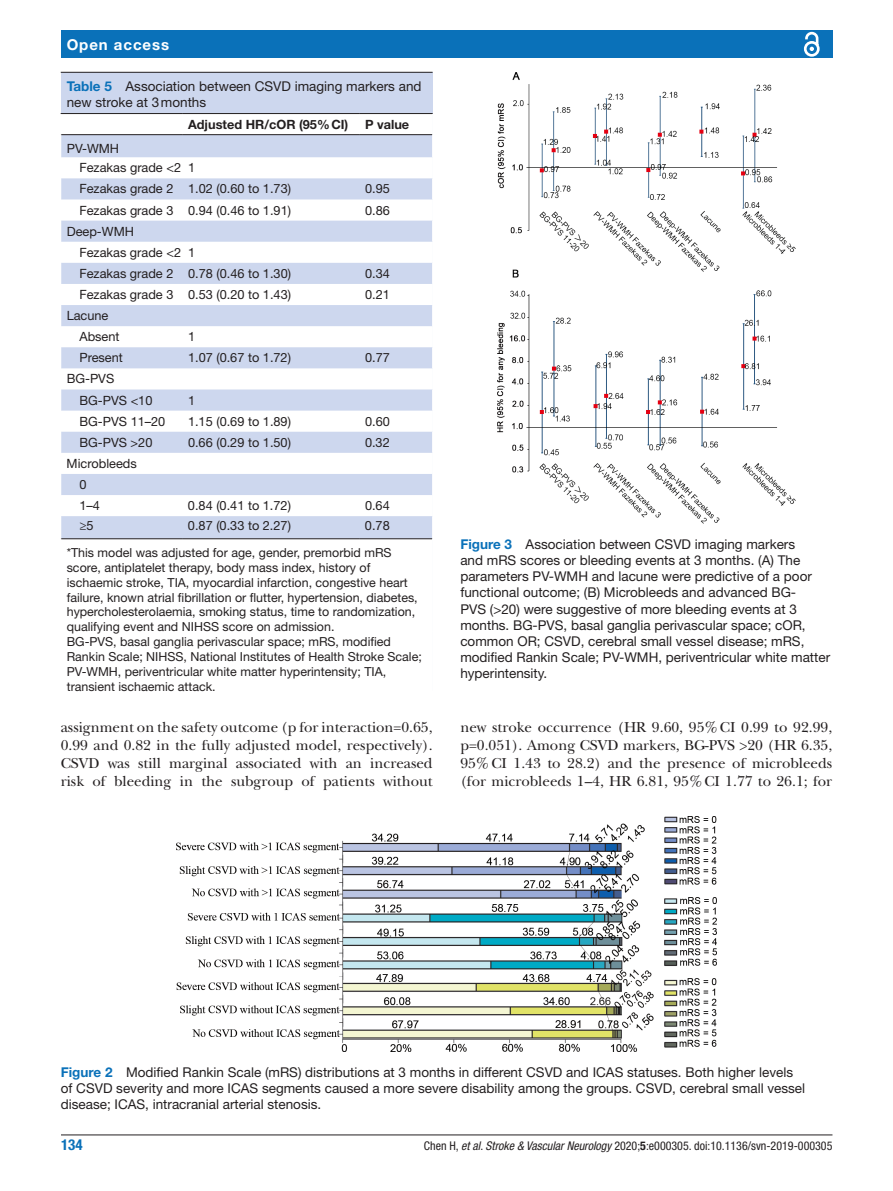
<style>
.page{position:relative;width:893px;height:1191px;background:#fff}
.page>*{position:absolute;margin:0;border:0;box-sizing:border-box;transform-origin:0 0}
.t1{font:15px/18px "New Baskerville";color:#231f20;text-align:justify}
.t2{font:700 15px "Helvetica Neue LT Std";letter-spacing:.065em;color:#fff}
.t3{font:700 condensed 15px "Helvetica Neue LT Std";color:#0a71b9}
.t4{font:13.5px/16.2px "Helvetica Neue LT Std";color:#231f20}
.t5{font:12.75px/21.1px "Helvetica Neue LT Std";color:#231f20}
.t6{font:700 12.75px "Helvetica Neue LT Std";color:#231f20}
.t7{font:12.45px/15px "Helvetica Neue LT Std";color:#231f20}
.t8{font:condensed 12px "Helvetica Neue LT Std";color:#231f20}
.s1{font-weight:700;color:#0a71b9}
.s2{font-style:italic}
.s3{font-weight:700}
</style>
<div class="page">
<hr style="left:61px;top:1134px;width:771px;height:1px;background:#231f20">
<div style="left:61px;top:31px;width:771px;height:27px;background:#0a71b9"></div>
<svg style="left:804px;top:31px;width:16px;height:26px"></svg>
<div style="left:61px;top:73px;width:372px;height:618px;background:#cdd7ee"></div>
<hr style="left:61px;top:72px;width:372px;height:1px;background:#231f20">
<svg style="left:61px;top:114px;width:371px;height:577px;fill:#fff"></svg>
<hr style="left:61px;top:113px;width:121px;height:1px;background:#231f20">
<hr style="left:61px;top:134px;width:121px;height:1px;background:#231f20">
<hr style="left:182px;top:113px;width:177px;height:1px;background:#231f20">
<hr style="left:182px;top:134px;width:177px;height:1px;background:#231f20">
<hr style="left:359px;top:113px;width:74px;height:1px;background:#231f20">
<hr style="left:359px;top:134px;width:73px;height:1px;background:#231f20">
<hr style="left:182px;top:538px;width:177px;height:1px;background:#231f20">
<hr style="left:61px;top:538px;width:121px;height:1px;background:#231f20">
<hr style="left:359px;top:538px;width:73px;height:1px;background:#231f20">
<svg style="left:432px;top:114px;width:1px;height:425px"></svg>
<hr style="left:432px;top:539px;width:1px;height:152px;background:#fff">
<hr style="left:67px;top:630px;width:366px;height:2px;background:#fff">
<hr style="left:67px;top:690px;width:366px;height:2px;background:#fff">
<img style="left:176px;top:816px;width:540px;height:235px">
<img style="left:498px;top:73px;width:297px;height:450px">
<p class="t2" style="left:67px;top:35px;width:104px">Open access</p>
<p class="t4" style="left:67px;top:77px;width:356px"><span class="s1">Table 5</span> Association between CSVD imaging markers and new stroke at 3months</p>
<p class="t6" style="left:188px;top:116px;width:162px">Adjusted HR/cOR (95%CI)</p>
<p class="t6" style="left:365px;top:116px;width:46px">P value</p>
<p class="t5" style="left:79px;top:138px;width:117px;line-height:19.6px;text-indent:-13px">PV-WMH<br>Fezakas grade &lt;2 1</p>
<p class="t5" style="left:79px;top:178px;width:213px">Fezakas grade 2 1.02 (0.60 to 1.73)</p>
<p class="t5" style="left:365px;top:178px;width:26px">0.95</p>
<p class="t5" style="left:79px;top:199px;width:213px">Fezakas grade 3 0.94 (0.46 to 1.91)</p>
<p class="t5" style="left:365px;top:199px;width:26px">0.86</p>
<p class="t5" style="left:79px;top:220px;width:213px;text-indent:-13px">Deep-WMH<br>Fezakas grade &lt;2 1<br>Fezakas grade 2 0.78 (0.46 to 1.30)</p>
<p class="t5" style="left:365px;top:263px;width:26px">0.34</p>
<p class="t5" style="left:79px;top:284px;width:213px">Fezakas grade 3 0.53 (0.20 to 1.43)</p>
<p class="t5" style="left:365px;top:284px;width:26px">0.21</p>
<p class="t5" style="left:79px;top:305px;width:42px;text-indent:-13px">Lacune<br>Absent</p>
<p class="t5" style="left:188px;top:326px;width:9px">1</p>
<p class="t5" style="left:79px;top:347px;width:45px">Present</p>
<p class="t5" style="left:188px;top:347px;width:105px">1.07 (0.67 to 1.72)</p>
<p class="t5" style="left:365px;top:347px;width:26px">0.77</p>
<p class="t5" style="left:79px;top:368px;width:75px;text-indent:-13px">BG-PVS<br>BG-PVS &lt;10</p>
<p class="t5" style="left:188px;top:389px;width:9px">1</p>
<p class="t5" style="left:79px;top:410px;width:87px">BG-PVS 11–20</p>
<p class="t5" style="left:188px;top:410px;width:105px">1.15 (0.69 to 1.89)</p>
<p class="t5" style="left:365px;top:410px;width:26px">0.60</p>
<p class="t5" style="left:79px;top:431px;width:75px">BG-PVS &gt;20</p>
<p class="t5" style="left:188px;top:431px;width:105px">0.66 (0.29 to 1.50)</p>
<p class="t5" style="left:365px;top:431px;width:26px">0.32</p>
<p class="t5" style="left:79px;top:452px;width:59px;text-indent:-13px">Microbleeds<br>0<br>1–4</p>
<p class="t5" style="left:188px;top:495px;width:105px">0.84 (0.41 to 1.72)</p>
<p class="t5" style="left:365px;top:495px;width:26px">0.64</p>
<p class="t5" style="left:79px;top:514px;width:16px">≥5</p>
<p class="t5" style="left:188px;top:514px;width:105px">0.87 (0.33 to 2.27)</p>
<p class="t5" style="left:365px;top:514px;width:26px">0.78</p>
<p class="t7" style="left:67px;top:544px;width:357px">*This model was adjusted for age, gender, premorbid mRS score, antiplatelet therapy, body mass index, history of ischaemic stroke, TIA, myocardial infarction, congestive heart failure, known atrial fibrillation or flutter, hypertension, diabetes, hypercholesterolaemia, smoking status, time to randomization, qualifying event and NIHSS score on admission.<br>BG-PVS, basal ganglia perivascular space; mRS, modified Rankin Scale; NIHSS, National Institutes of Health Stroke Scale; PV-WMH, periventricular white matter hyperintensity; TIA, transient ischaemic attack.</p>
<p class="t4" style="left:460px;top:536px;width:371px"><span class="s1">Figure 3</span> Association between CSVD imaging markers<br>and mRS scores or bleeding events at 3 months. (A) The parameters PV-WMH and lacune were predictive of a poor functional outcome; (B) Microbleeds and advanced BG-<br>PVS (&gt;20) were suggestive of more bleeding events at 3 months. BG-PVS, basal ganglia perivascular space; cOR, common OR; CSVD, cerebral small vessel disease; mRS, modified Rankin Scale; PV-WMH, periventricular white matter hyperintensity.</p>
<p class="t1" style="left:61px;top:718px;width:373px">assignment on the safety outcome (p for interaction=0.65, 0.99 and 0.82 in the fully adjusted model, respectively).<br>CSVD was still marginal associated with an increased risk of bleeding in the subgroup of patients without</p>
<p class="t1" style="left:460px;top:718px;width:373px">new stroke occurrence (HR 9.60, 95%CI 0.99 to 92.99, p=0.051). Among CSVD markers, BG-PVS &gt;20 (HR 6.35, 95%CI 1.43 to 28.2) and the presence of microbleeds (for microbleeds 1–4, HR 6.81, 95%CI 1.77 to 26.1; for</p>
<p class="t4" style="left:61px;top:1063px;width:746px"><span class="s1">Figure 2</span> Modified Rankin Scale (mRS) distributions at 3 months in different CSVD and ICAS statuses. Both higher levels of CSVD severity and more ICAS segments caused a more severe disability among the groups. CSVD, cerebral small vessel disease; ICAS, intracranial arterial stenosis.</p>
<p class="t3" style="left:61px;top:1135px;width:23px">134</p>
<p class="t8" style="left:424px;top:1138px;width:410px">Chen H, <span class="s2">et al</span>. <span class="s2">Stroke &amp; Vascular Neurology</span> 2020;<span class="s3">5</span>:e000305. doi:10.1136/svn-2019-000305</p>
</div>
